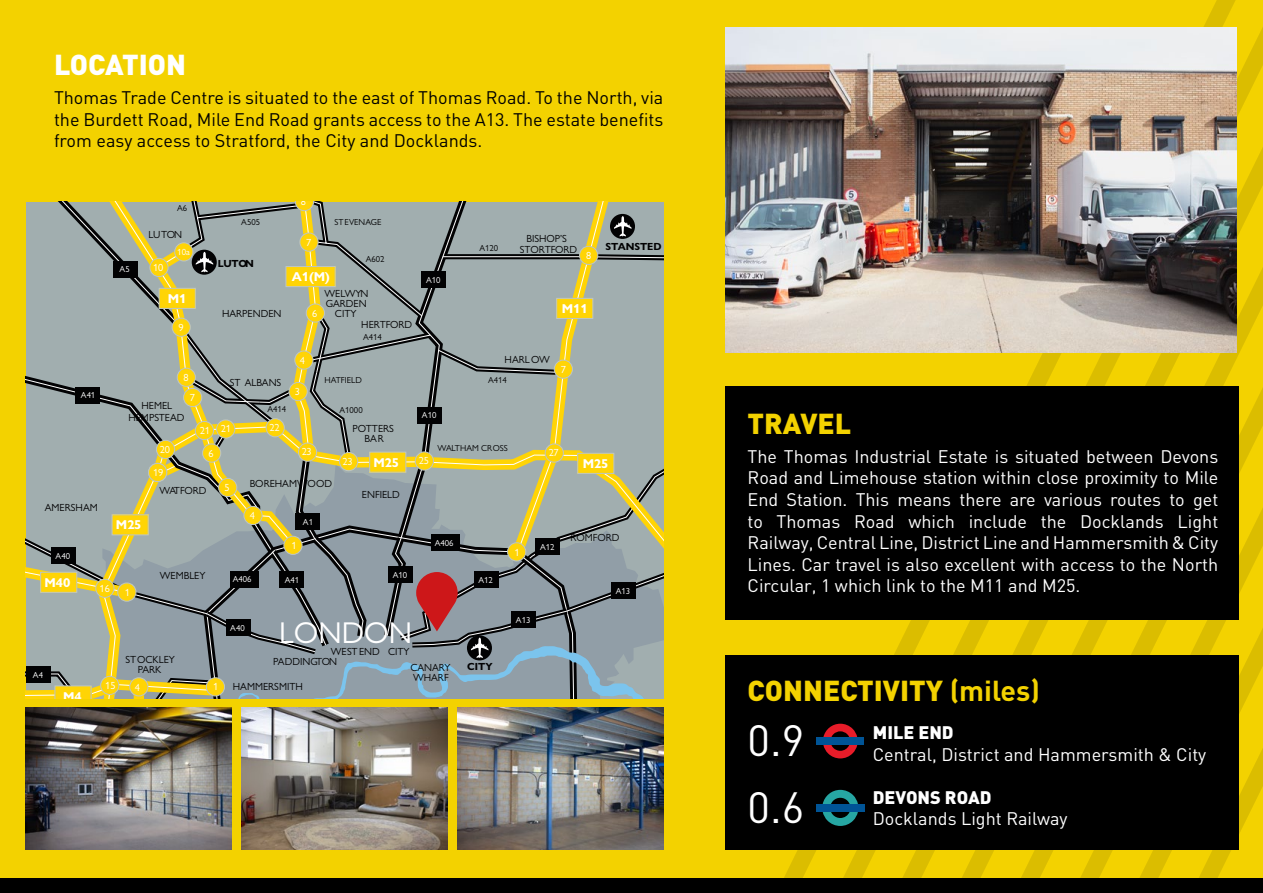
<style>
.page{position:relative;width:1263px;height:893px;background:#f3d200}
.page>*{position:absolute;margin:0;border:0;box-sizing:border-box;transform-origin:0 0}
.t1{font:43.2px/66.9px "DIN";color:#fff}
.t2{font:30.3px "Gill Sans Nova";color:#fff}
.t3{font:900 28.5px "DIN";color:#f3d200}
.t4{font:900 28.5px "DIN";color:#fff}
.t5{font:18px/21.6px "DIN";color:#fff;text-align:justify}
.t6{font:18px/21.6px "DIN";color:#000;text-align:justify}
.t7{font:900 18px "DIN";color:#fff}
.t8{font:700 12.9px "Gill Sans Nova";color:#fff}
.t9{font:10.35px/10.4px "Gill Sans Nova";color:#020203;text-align:center}
.t10{font:10.35px "Gill Sans Nova";letter-spacing:-.01em;color:#fff}
.t11{font:700 10.35px "Gill Sans Nova";letter-spacing:-.015em;color:#020203}
.t12{font:9px "Gill Sans Nova";color:#fff}
.t13{font:8.7px "Gill Sans Nova";color:#020203}
.t14{font:8.7px "Gill Sans Nova";color:#fff}
.s1{font-weight:700}
</style>
<div class="page">
<svg style="left:1026px;top:0;width:237px;height:878px"></svg>
<div style="left:725px;top:386px;width:514px;height:234px;background:#000"></div>
<div style="left:725px;top:656px;width:514px;height:194px;background:#000"></div>
<svg style="left:26px;top:202px;width:637px;height:496px"></svg>
<img style="left:725px;top:28px;width:511px;height:325px">
<div style="left:0;top:878px;width:1263px;height:15px;background:#000"></div>
<img style="left:26px;top:707px;width:205px;height:143px">
<img style="left:457px;top:707px;width:206px;height:143px">
<svg style="left:823px;top:724px;width:34px;height:34px"></svg>
<div style="left:817px;top:737px;width:47px;height:8px;background:#005496"></div>
<svg style="left:823px;top:790px;width:35px;height:36px"></svg>
<div style="left:816px;top:804px;width:49px;height:8px;background:#005496"></div>
<img style="left:241px;top:707px;width:206px;height:143px">
<h3 class="t4" style="left:54px;top:46px;width:134px">LOCATION</h3>
<p class="t6" style="left:54px;top:86px;width:611px">Thomas Trade Centre is situated to the east of Thomas Road. To the North, via the Burdett Road, Mile End Road grants access to the A13. The estate benefits from easy access to Stratford, the City and Docklands.</p>
<p class="t14" style="left:81px;top:390px;width:16px">A41</p>
<p class="t9" style="left:45px;top:503px;width:54px">AMERSHAM</p>
<p class="t14" style="left:56px;top:551px;width:16px">A40</p>
<p class="t13" style="left:177px;top:202px;width:12px">A6</p>
<p class="t9" style="left:148px;top:229px;width:35px">LUTON</p>
<p class="t14" style="left:120px;top:264px;width:12px">A5</p>
<p class="t10" style="left:153px;top:261px;width:12px">10</p>
<p class="t12" style="left:177px;top:246px;width:14px">10a</p>
<p class="t8" style="left:168px;top:291px;width:20px">M1</p>
<p class="t10" style="left:178px;top:321px;width:7px">9</p>
<p class="t10" style="left:184px;top:371px;width:7px">8</p>
<p class="t10" style="left:190px;top:391px;width:7px">7</p>
<p class="t9" style="left:128px;top:399px;width:58px;line-height:12.5px">HEMEL<br>HEMPSTEAD</p>
<p class="t10" style="left:301px;top:196px;width:7px">8</p>
<p class="t13" style="left:241px;top:217px;width:20px">A505</p>
<p class="t13" style="left:334px;top:217px;width:48px">STEVENAGE</p>
<p class="t10" style="left:306px;top:236px;width:7px">7</p>
<p class="t11" style="left:218px;top:257px;width:37px">LUTON</p>
<p class="t13" style="left:366px;top:254px;width:20px">A602</p>
<p class="t8" style="left:292px;top:269px;width:40px">A1(M)</p>
<p class="t9" style="left:222px;top:309px;width:61px">HARPENDEN</p>
<p class="t9" style="left:325px;top:288px;width:45px">WELWYN</p>
<p class="t9" style="left:326px;top:298px;width:42px">GARDEN</p>
<p class="t9" style="left:335px;top:309px;width:23px">CITY</p>
<p class="t9" style="left:361px;top:319px;width:53px">HERTFORD</p>
<p class="t10" style="left:312px;top:307px;width:7px">6</p>
<p class="t13" style="left:363px;top:332px;width:20px">A414</p>
<p class="t10" style="left:300px;top:354px;width:7px">4</p>
<p class="t9" style="left:230px;top:377px;width:53px">ST ALBANS</p>
<p class="t10" style="left:295px;top:385px;width:7px">3</p>
<p class="t13" style="left:324px;top:375px;width:39px">HATFIELD</p>
<p class="t13" style="left:267px;top:403px;width:20px">A414</p>
<p class="t13" style="left:339px;top:405px;width:25px">A1000</p>
<p class="t10" style="left:200px;top:423px;width:33px">21 21</p>
<p class="t10" style="left:270px;top:421px;width:12px">22</p>
<p class="t9" style="left:352px;top:423px;width:43px">POTTERS<br>BAR</p>
<p class="t14" style="left:426px;top:275px;width:16px">A10</p>
<p class="t14" style="left:422px;top:410px;width:16px">A10</p>
<p class="t13" style="left:479px;top:243px;width:20px">A120</p>
<p class="t9" style="left:520px;top:233px;width:59px">BISHOP’S<br>STORTFORD</p>
<p class="t10" style="left:586px;top:249px;width:7px">8</p>
<p class="t11" style="left:606px;top:240px;width:57px">STANSTED</p>
<p class="t8" style="left:562px;top:301px;width:28px">M11</p>
<p class="t9" style="left:505px;top:354px;width:47px">HARLOW</p>
<p class="t13" style="left:488px;top:375px;width:20px">A414</p>
<p class="t10" style="left:561px;top:363px;width:7px">7</p>
<p class="t8" style="left:116px;top:517px;width:27px">M25</p>
<p class="t10" style="left:160px;top:443px;width:12px">20</p>
<p class="t10" style="left:153px;top:466px;width:12px">19</p>
<p class="t10" style="left:208px;top:447px;width:7px">6</p>
<p class="t9" style="left:159px;top:485px;width:49px">WATFORD</p>
<p class="t10" style="left:225px;top:481px;width:7px">5</p>
<p class="t10" style="left:302px;top:446px;width:12px">23</p>
<p class="t9" style="left:250px;top:478px;width:84px">BOREHAMWOOD</p>
<p class="t10" style="left:250px;top:509px;width:7px">4</p>
<p class="t10" style="left:291px;top:539px;width:7px">1</p>
<p class="t14" style="left:303px;top:517px;width:12px">A1</p>
<p class="t10" style="left:343px;top:455px;width:12px">23</p>
<p class="t13" style="left:438px;top:442px;width:72px">WA LTHAM CROSS</p>
<p class="t10" style="left:549px;top:447px;width:12px">27</p>
<p class="t10" style="left:419px;top:455px;width:12px">25</p>
<p class="t8" style="left:373px;top:454px;width:27px">M25</p>
<p class="t8" style="left:583px;top:456px;width:27px">M25</p>
<p class="t9" style="left:362px;top:489px;width:39px">ENFIELD</p>
<p class="t14" style="left:435px;top:538px;width:20px">A406</p>
<p class="t10" style="left:515px;top:546px;width:7px">1</p>
<p class="t14" style="left:540px;top:542px;width:16px">A12</p>
<p class="t9" style="left:571px;top:532px;width:50px">ROMFORD</p>
<p class="t8" style="left:44px;top:574px;width:28px">M40</p>
<p class="t14" style="left:33px;top:669px;width:12px">A4</p>
<p class="t8" style="left:63px;top:688px;width:20px">M4</p>
<p class="t10" style="left:100px;top:582px;width:12px">16</p>
<p class="t10" style="left:125px;top:586px;width:7px">1</p>
<p class="t9" style="left:160px;top:570px;width:47px">WEMBLEY</p>
<p class="t10" style="left:105px;top:679px;width:12px">15</p>
<p class="t9" style="left:125px;top:654px;width:51px">STOCKLEY<br>PARK</p>
<p class="t10" style="left:135px;top:681px;width:7px">4</p>
<p class="t10" style="left:213px;top:681px;width:7px">1</p>
<p class="t14" style="left:233px;top:574px;width:20px">A406</p>
<p class="t14" style="left:230px;top:623px;width:16px">A40</p>
<p class="t14" style="left:285px;top:574px;width:16px">A41</p>
<p class="t14" style="left:393px;top:569px;width:16px">A10</p>
<h2 class="t2" style="left:279px;top:614px;width:134px">LONDON</h2>
<p class="t9" style="left:331px;top:646px;width:80px">WESTEND CITY</p>
<p class="t9" style="left:273px;top:656px;width:65px">PADDINGTON</p>
<p class="t9" style="left:233px;top:681px;width:72px">HAMMERSMITH</p>
<p class="t9" style="left:410px;top:662px;width:42px;text-align:left">CANARY<br>WHARF</p>
<p class="t14" style="left:478px;top:575px;width:16px">A12</p>
<p class="t11" style="left:467px;top:660px;width:27px">CITY</p>
<p class="t14" style="left:516px;top:615px;width:16px">A13</p>
<p class="t14" style="left:616px;top:586px;width:16px">A13</p>
<h3 class="t3" style="left:747px;top:404px;width:105px">TRAVEL</h3>
<p class="t5" style="left:747px;top:445px;width:472px">The Thomas Industrial Estate is situated between Devons Road and Limehouse station within close proximity to Mile End Station. This means there are various routes to get to Thomas Road which include the Docklands Light Railway, Central Line, District Line and Hammersmith &amp; City Lines. Car travel is also excellent with access to the North Circular, 1 which link to the M11 and M25.</p>
<h3 class="t3" style="left:747px;top:672px;width:294px">CONNECTIVITY <span class="s1">(miles)</span></h3>
<h1 class="t1" style="left:747px;top:706px;width:58px">0.9<br>0.6</h1>
<p class="t7" style="left:873px;top:720px;width:82px">MILE END</p>
<p class="t5" style="left:873px;top:743px;width:335px">Central, District and Hammersmith &amp; City</p>
<p class="t7" style="left:873px;top:785px;width:120px">DEVONS ROAD</p>
<p class="t5" style="left:873px;top:808px;width:196px">Docklands Light Railway</p>
</div>
